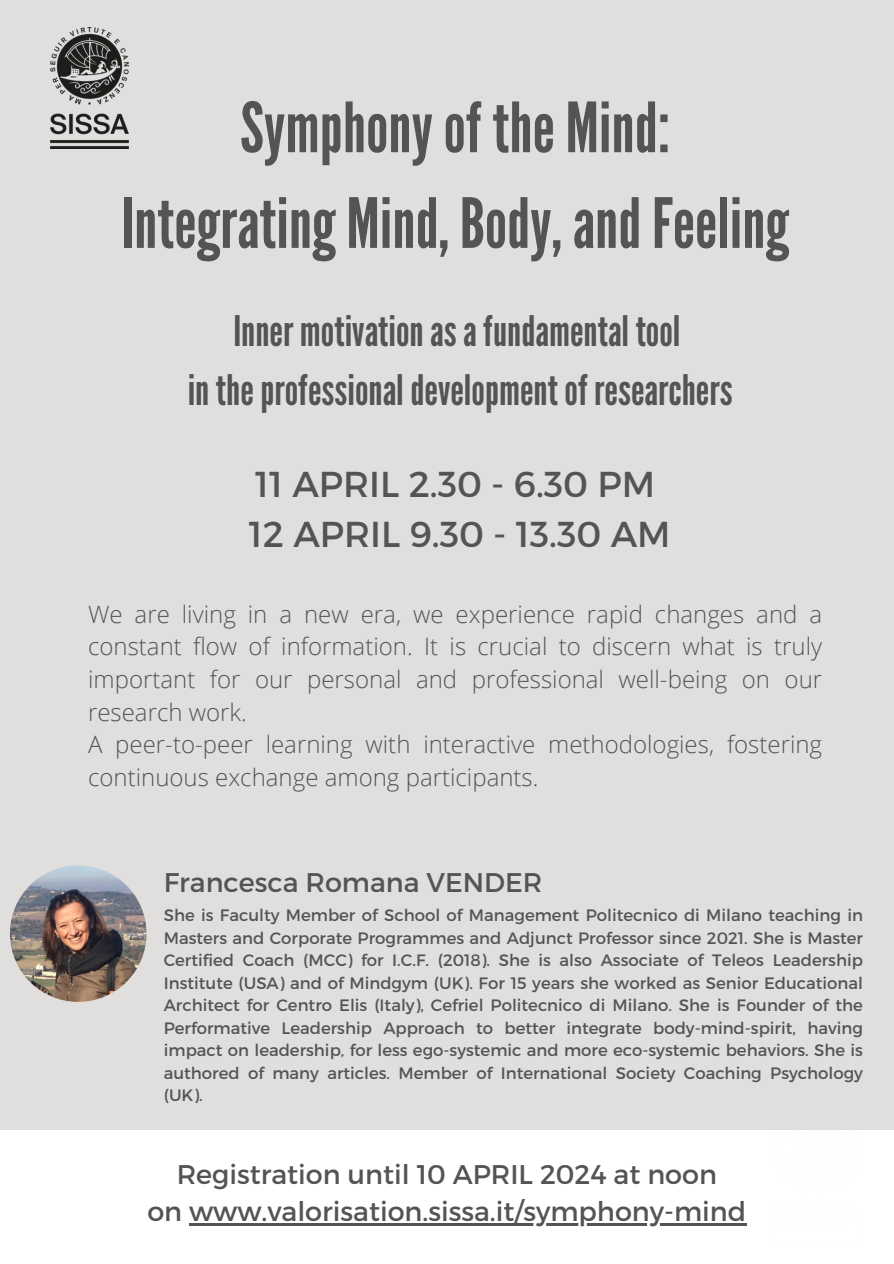
<style>
.page{position:relative;width:894px;height:1264px;background:#fff}
.page>*{position:absolute;margin:0;border:0;box-sizing:border-box;transform-origin:0 0}
.t1{font:69px/95.7px "League Gothic";color:#545454;text-align:center}
.t2{font:42px/58.5px "League Gothic";color:#545454;text-align:center}
.t3{font:36px/49.5px "Montserrat";color:#545454}
.t4{font:27px/37.2px "Montserrat";color:#545454;text-align:center}
.t5{font:300 24px/32.7px "Open Sans";color:#545454}
.t6{font:16.5px/22.5px "Montserrat";color:#545454;text-align:justify}
</style>
<div class="page">
<div style="left:0;top:0;width:893px;height:1129px;background:#e1dfde"></div>
<img style="left:10px;top:865px;width:136px;height:136px;border-radius:50%">
<hr style="left:189px;top:1223px;width:557px;height:2px;background:#545454">
<img style="left:50px;top:27px;width:79px;height:122px">
<h2 class="t1" style="left:121px;top:81px;width:669px">Symphonyof the Mind:<br>Integrating Mind,Body,andFeeling</h2>
<h2 class="t2" style="left:188px;top:303px;width:546px">Inner motivationasafundamental tool intheprofessionaldevelopmentof researchers</h2>
<p class="t3" style="left:249px;top:457px;width:423px">11 APRIL 2.30 - 6.30 PM<br>12 APRIL 9.30 - 13.30 AM</p>
<p class="t5" style="left:88px;top:597px;width:735px">We are living in a new era, we experience rapid changes and a constant flow of information. It is crucial to discern what is truly important for our personal and professional well-being on our research work.<br>A peer-to-peer learning with interactive methodologies, fostering continuous exchange among participants.</p>
<h3 class="t4" style="left:164px;top:862px;width:380px">Francesca Romana VENDER</h3>
<h5 class="t6" style="left:164px;top:903px;width:700px">She is Faculty Member of School of Management Politecnico di Milano teaching in Masters and Corporate Programmes and Adjunct Professor since 2021. She is Master Certified Coach (MCC) for I.C.F. (2018). She is also Associate of Teleos Leadership Institute (USA) and of Mindgym (UK). For 15 years she worked as Senior Educational Architect for Centro Elis (Italy), Cefriel Politecnico di Milano. She is Founder of the Performative Leadership Approach to better integrate body-mind-spirit, having impact on leadership, for less ego-systemic and more eco-systemic behaviors. She is authored of many articles. Member of International Society Coaching Psychology (UK).</h5>
<h4 class="t4" style="left:147px;top:1154px;width:600px">Registration until 10 APRIL 2024 at noon<br>on www.valorisation.sissa.it/symphony-mind</h4>
</div>
